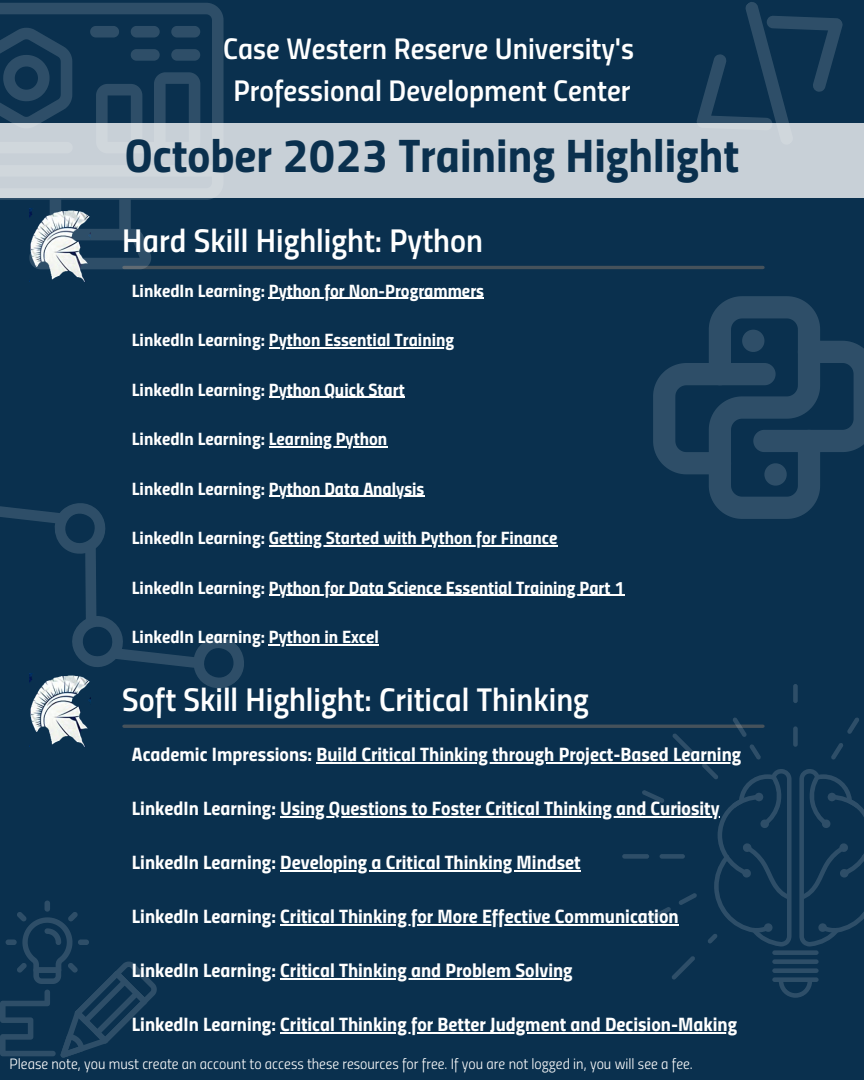
<style>
.page{position:relative;width:864px;height:1080px;background:#0a304e}
.page>*{position:absolute;margin:0;border:0;box-sizing:border-box;transform-origin:0 0}
.t1{font:47.25px "Titillium Bold Upright";color:#0a304e}
.t2{font:33px "Titillium Semibold Upright";color:#fff}
.t3{font:30px "Titillium Semibold Upright";color:#fff}
.t4{font:19.5px "Titillium Bold Upright";color:#fff}
.t5{font:18px "Titillium Bold Upright";color:#fff}
.t6{font:15px "Titillium Light Upright";color:#fff}
</style>
<div class="page">
<div style="left:0;top:123px;width:864px;height:75px;background:#c8d0d7"></div>
<hr style="left:124px;top:266px;width:639px;height:3px;background:#626262">
<hr style="left:124px;top:725px;width:639px;height:3px;background:#626262">
<img style="left:29px;top:269px;width:61px;height:12px">
<img style="left:29px;top:704px;width:59px;height:43px">
<hr style="left:269px;top:298px;width:215px;height:1px;background:#fff">
<hr style="left:269px;top:347px;width:185px;height:1px;background:#fff">
<hr style="left:269px;top:397px;width:136px;height:1px;background:#fff">
<hr style="left:269px;top:446px;width:118px;height:1px;background:#fff">
<hr style="left:269px;top:496px;width:155px;height:1px;background:#fff">
<hr style="left:269px;top:545px;width:288px;height:1px;background:#fff">
<hr style="left:269px;top:595px;width:356px;height:1px;background:#fff">
<hr style="left:269px;top:644px;width:110px;height:1px;background:#fff">
<svg style="left:653px;top:296px;width:211px;height:223px"></svg>
<svg style="left:0;top:3px;width:224px;height:266px"></svg>
<svg style="left:96px;top:72px;width:104px;height:81px"></svg>
<svg style="left:0;top:142px;width:73px;height:11px"></svg>
<svg style="left:90px;top:26px;width:29px;height:12px"></svg>
<svg style="left:131px;top:26px;width:29px;height:12px"></svg>
<svg style="left:171px;top:26px;width:29px;height:12px"></svg>
<svg style="left:131px;top:49px;width:29px;height:12px"></svg>
<svg style="left:171px;top:49px;width:29px;height:12px"></svg>
<svg style="left:0;top:503px;width:244px;height:201px"></svg>
<svg style="left:696px;top:2px;width:147px;height:121px"></svg>
<svg style="left:799px;top:769px;width:65px;height:178px"></svg>
<div style="left:772px;top:950px;width:47px;height:5px;background:#2e4e68;border-radius:2px"></div>
<div style="left:772px;top:959px;width:47px;height:5px;background:#2e4e68;border-radius:2px"></div>
<div style="left:772px;top:968px;width:47px;height:5px;background:#2e4e68;border-radius:2px"></div>
<div style="left:772px;top:977px;width:47px;height:5px;background:#2e4e68;border-radius:2px"></div>
<svg style="left:779px;top:982px;width:33px;height:16px"></svg>
<div style="left:793px;top:726px;width:5px;height:21px;background:#2e4e68;border-radius:2px"></div>
<div style="left:793px;top:684px;width:5px;height:19px;background:#2e4e68;border-radius:2px"></div>
<svg style="left:672px;top:956px;width:23px;height:24px"></svg>
<div style="left:622px;top:854px;width:27px;height:5px;background:#2e4e68;border-radius:2px"></div>
<svg style="left:831px;top:743px;width:12px;height:17px"></svg>
<svg style="left:847px;top:717px;width:12px;height:17px"></svg>
<svg style="left:642px;top:717px;width:150px;height:230px"></svg>
<svg style="left:0;top:901px;width:157px;height:157px"></svg>
<hr style="left:316px;top:762px;width:425px;height:1px;background:#fff">
<hr style="left:280px;top:816px;width:440px;height:1px;background:#fff">
<hr style="left:280px;top:870px;width:301px;height:1px;background:#fff">
<hr style="left:280px;top:924px;width:399px;height:1px;background:#fff">
<hr style="left:280px;top:978px;width:293px;height:1px;background:#fff">
<hr style="left:280px;top:1032px;width:457px;height:1px;background:#fff">
<p class="t3" style="left:223px;top:37px;width:413px">Case Western Reserve University's</p>
<p class="t3" style="left:233px;top:79px;width:399px">Professional Development Center</p>
<p class="t1" style="left:125px;top:136px;width:616px">October 2023 Training Highlight</p>
<p class="t2" style="left:122px;top:227px;width:362px">Hard Skill Highlight: Python</p>
<p class="t5" style="left:132px;top:283px;width:354px">LinkedIn Learning: Python for Non-Programmers</p>
<p class="t5" style="left:132px;top:333px;width:324px">LinkedIn Learning: Python Essential Training</p>
<p class="t5" style="left:132px;top:382px;width:274px">LinkedIn Learning: Python Quick Start</p>
<p class="t5" style="left:132px;top:432px;width:257px">LinkedIn Learning: Learning Python</p>
<p class="t5" style="left:132px;top:481px;width:294px">LinkedIn Learning: Python Data Analysis</p>
<p class="t5" style="left:132px;top:531px;width:427px">LinkedIn Learning: Getting Started with Python for Finance</p>
<p class="t5" style="left:132px;top:580px;width:494px">LinkedIn Learning: Python for Data Science Essential Training Part 1</p>
<p class="t5" style="left:132px;top:630px;width:248px">LinkedIn Learning: Python in Excel</p>
<p class="t2" style="left:122px;top:686px;width:468px">Soft Skill Highlight: Critical Thinking</p>
<p class="t4" style="left:132px;top:747px;width:611px">Academic Impressions: Build Critical Thinking through Project-Based Learning</p>
<p class="t4" style="left:132px;top:801px;width:589px">LinkedIn Learning: Using Questions to Foster Critical Thinking and Curiosity</p>
<p class="t4" style="left:132px;top:855px;width:450px">LinkedIn Learning: Developing a Critical Thinking Mindset</p>
<p class="t4" style="left:132px;top:909px;width:548px">LinkedIn Learning: Critical Thinking for More Effective Communication</p>
<p class="t4" style="left:132px;top:963px;width:442px">LinkedIn Learning: Critical Thinking and Problem Solving</p>
<p class="t4" style="left:132px;top:1017px;width:607px">LinkedIn Learning: Critical Thinking for Better Judgment and Decision-Making</p>
<p class="t6" style="left:10px;top:1057px;width:685px">Please note, you must create an account to access these resources for free. If you are not logged in, you will see a fee.</p>
</div>
